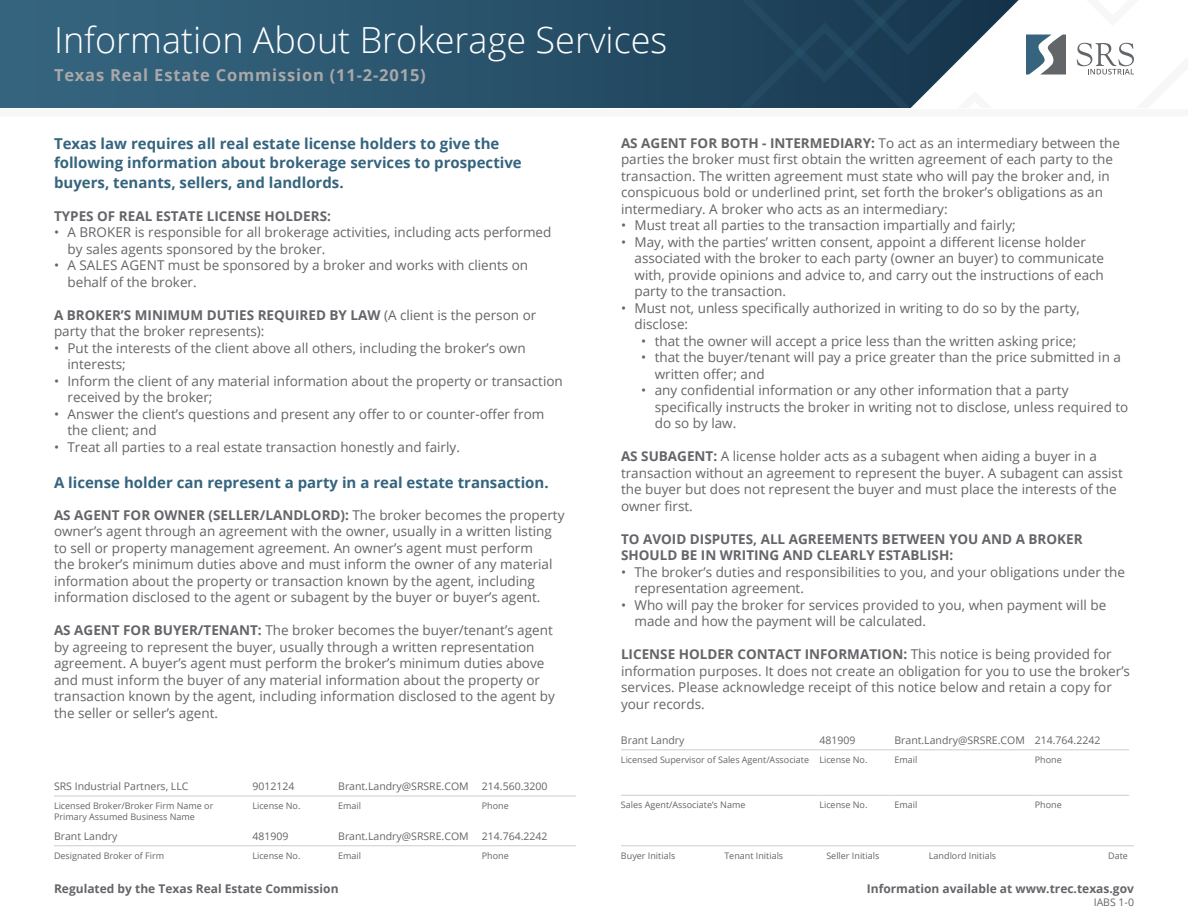
<style>
.page{position:relative;width:1188px;height:918px;background:#fff}
.page>*{position:absolute;margin:0;border:0;box-sizing:border-box;transform-origin:0 0}
.t1{font:300 36px "Open Sans";color:#fff}
.t2{font:700 16.5px "Open Sans";letter-spacing:.05em;color:#a9a8a9}
.t3{font:700 15px/19.5px "Open Sans";color:#35647e}
.t4{font:13.5px/16.5px "Open Sans";color:#646569}
.t5{font:700 13.5px/16.5px "Open Sans";color:#646569}
.t6{font:700 12px "Open Sans";color:#646569}
.t7{font:10.5px "Open Sans";color:#646569}
.t8{font:9px/10.8px "Open Sans";color:#646569}
.s1{font-weight:700}
</style>
<div class="page">
<svg style="left:0;top:0;width:681px;height:108px;background:#2c5771"></svg>
<div style="left:0;top:109px;width:1188px;height:7px;background:#f8f7f7"></div>
<svg style="left:714px;top:0;width:420px;height:108px"></svg>
<hr style="left:54px;top:795px;width:198px;height:2px;background:#d4d3d4">
<hr style="left:252px;top:795px;width:86px;height:2px;background:#d4d3d4">
<hr style="left:338px;top:795px;width:144px;height:2px;background:#d4d3d4">
<hr style="left:482px;top:795px;width:94px;height:2px;background:#d4d3d4">
<hr style="left:54px;top:845px;width:198px;height:1px;background:#d4d3d4">
<hr style="left:252px;top:845px;width:86px;height:1px;background:#d4d3d4">
<hr style="left:338px;top:845px;width:144px;height:1px;background:#d4d3d4">
<hr style="left:482px;top:845px;width:94px;height:1px;background:#d4d3d4">
<hr style="left:621px;top:749px;width:198px;height:1px;background:#d4d3d4">
<hr style="left:819px;top:749px;width:75px;height:1px;background:#d4d3d4">
<hr style="left:894px;top:749px;width:141px;height:1px;background:#d4d3d4">
<hr style="left:1035px;top:749px;width:94px;height:1px;background:#d4d3d4">
<hr style="left:621px;top:795px;width:198px;height:1px;background:#d4d3d4">
<hr style="left:819px;top:795px;width:75px;height:1px;background:#d4d3d4">
<hr style="left:894px;top:795px;width:141px;height:1px;background:#d4d3d4">
<hr style="left:1035px;top:795px;width:94px;height:1px;background:#d4d3d4">
<hr style="left:621px;top:845px;width:103px;height:1px;background:#d4d3d4">
<hr style="left:724px;top:845px;width:102px;height:1px;background:#d4d3d4">
<hr style="left:826px;top:845px;width:103px;height:1px;background:#d4d3d4">
<hr style="left:929px;top:845px;width:102px;height:1px;background:#d4d3d4">
<hr style="left:1031px;top:845px;width:103px;height:1px;background:#d4d3d4">
<h1 class="t1" style="left:54px;top:15px;width:615px">Information About Brokerage Services</h1>
<p class="t2" style="left:54px;top:63px;width:373px">Texas Real Estate Commission (11-2-2015)</p>
<p class="t3" style="left:54px;top:133px;width:469px">Texas law requires all real estate license holders to give the following information about brokerage services to prospective buyers, tenants, sellers, and landlords.</p>
<p class="t5" style="left:54px;top:207px;width:279px">TYPES OF REAL ESTATE LICENSE HOLDERS:</p>
<p class="t4" style="left:68px;top:224px;width:485px;text-indent:-14px">• A BROKER is responsible for all brokerage activities, including acts performed by sales agents sponsored by the broker.</p>
<p class="t4" style="left:68px;top:257px;width:462px;text-indent:-14px">• A SALES AGENT must be sponsored by a broker and works with clients on behalf of the broker.</p>
<p class="t4" style="left:54px;top:306px;width:484px"><span class="s1">A BROKER’S MINIMUM DUTIES REQUIRED BY LAW</span> (A client is the person or party that the broker represents):</p>
<p class="t4" style="left:68px;top:339px;width:460px;text-indent:-14px">• Put the interests of the client above all others, including the broker’s own interests;</p>
<p class="t4" style="left:68px;top:372px;width:497px;text-indent:-14px">• Inform the client of any material information about the property or transaction received by the broker;</p>
<p class="t4" style="left:68px;top:405px;width:478px;text-indent:-14px">• Answer the client’s questions and present any offer to or counter-offer from the client; and</p>
<p class="t4" style="left:54px;top:438px;width:407px">• Treat all parties to a real estate transaction honestly and fairly.</p>
<p class="t3" style="left:54px;top:472px;width:496px">A license holder can represent a party in a real estate transaction.</p>
<p class="t4" style="left:54px;top:506px;width:512px"><span class="s1">AS AGENT FOR OWNER (SELLER/LANDLORD):</span> The broker becomes the property owner’s agent through an agreement with the owner, usually in a written listing to sell or property management agreement. An owner’s agent must perform<br>the broker’s minimum duties above and must inform the owner of any material information about the property or transaction known by the agent, including information disclosed to the agent or subagent by the buyer or buyer’s agent.</p>
<p class="t4" style="left:54px;top:622px;width:502px"><span class="s1">AS AGENT FOR BUYER/TENANT:</span> The broker becomes the buyer/tenant’s agent by agreeing to represent the buyer, usually through a written representation agreement. A buyer’s agent must perform the broker’s minimum duties above and must inform the buyer of any material information about the property or transaction known by the agent, including information disclosed to the agent by the seller or seller’s agent.</p>
<p class="t7" style="left:54px;top:779px;width:136px">SRS Industrial Partners, LLC</p>
<p class="t7" style="left:252px;top:779px;width:44px">9012124</p>
<p class="t7" style="left:338px;top:779px;width:132px">Brant.Landry@SRSRE.COM</p>
<p class="t7" style="left:482px;top:779px;width:67px">214.560.3200</p>
<p class="t8" style="left:54px;top:800px;width:161px">Licensed Broker/Broker Firm Name or<br>Primary Assumed Business Name</p>
<p class="t8" style="left:252px;top:800px;width:50px">License No.</p>
<p class="t8" style="left:338px;top:800px;width:24px">Email</p>
<p class="t8" style="left:482px;top:800px;width:28px">Phone</p>
<p class="t7" style="left:54px;top:829px;width:65px">Brant Landry</p>
<p class="t7" style="left:252px;top:829px;width:38px">481909</p>
<p class="t7" style="left:338px;top:829px;width:132px">Brant.Landry@SRSRE.COM</p>
<p class="t7" style="left:482px;top:829px;width:67px">214.764.2242</p>
<p class="t8" style="left:54px;top:850px;width:112px">Designated Broker of Firm</p>
<p class="t8" style="left:252px;top:850px;width:50px">License No.</p>
<p class="t8" style="left:338px;top:850px;width:24px">Email</p>
<p class="t8" style="left:482px;top:850px;width:28px">Phone</p>
<p class="t4" style="left:621px;top:134px;width:501px"><span class="s1">AS AGENT FOR BOTH - INTERMEDIARY:</span> To act as an intermediary between the parties the broker must first obtain the written agreement of each party to the transaction. The written agreement must state who will pay the broker and, in conspicuous bold or underlined print, set forth the broker’s obligations as an intermediary. A broker who acts as an intermediary:</p>
<p class="t4" style="left:621px;top:217px;width:396px">• Must treat all parties to the transaction impartially and fairly;</p>
<p class="t4" style="left:634px;top:233px;width:471px;text-indent:-14px">• May, with the parties’ written consent, appoint a different license holder associated with the broker to each party (owner an buyer) to communicate with, provide opinions and advice to, and carry out the instructions of each party to the transaction.</p>
<p class="t4" style="left:634px;top:299px;width:447px;text-indent:-14px">• Must not, unless specifically authorized in writing to do so by the party, disclose:</p>
<p class="t4" style="left:641px;top:332px;width:437px">• that the owner will accept a price less than the written asking price;</p>
<p class="t4" style="left:655px;top:349px;width:468px;text-indent:-14px">• that the buyer/tenant will pay a price greater than the price submitted in a written offer; and</p>
<p class="t4" style="left:655px;top:382px;width:475px;text-indent:-14px">• any confidential information or any other information that a party specifically instructs the broker in writing not to disclose, unless required to do so by law.</p>
<p class="t4" style="left:621px;top:448px;width:503px"><span class="s1">AS SUBAGENT:</span> A license holder acts as a subagent when aiding a buyer in a transaction without an agreement to represent the buyer. A subagent can assist the buyer but does not represent the buyer and must place the interests of the owner first.</p>
<p class="t5" style="left:621px;top:530px;width:463px">TO AVOID DISPUTES, ALL AGREEMENTS BETWEEN YOU AND A BROKER<br>SHOULD BE IN WRITING AND CLEARLY ESTABLISH:</p>
<p class="t4" style="left:634px;top:563px;width:492px;text-indent:-14px">• The broker’s duties and responsibilities to you, and your obligations under the representation agreement.</p>
<p class="t4" style="left:634px;top:596px;width:473px;text-indent:-14px">• Who will pay the broker for services provided to you, when payment will be made and how the payment will be calculated.</p>
<p class="t4" style="left:621px;top:646px;width:511px"><span class="s1">LICENSE HOLDER CONTACT INFORMATION:</span> This notice is being provided for information purposes. It does not create an obligation for you to use the broker’s services. Please acknowledge receipt of this notice below and retain a copy for your records.</p>
<p class="t7" style="left:621px;top:733px;width:65px">Brant Landry</p>
<p class="t7" style="left:819px;top:733px;width:38px">481909</p>
<p class="t7" style="left:894px;top:733px;width:132px">Brant.Landry@SRSRE.COM</p>
<p class="t7" style="left:1035px;top:733px;width:67px">214.764.2242</p>
<p class="t8" style="left:621px;top:754px;width:190px">Licensed Supervisor of Sales Agent/Associate</p>
<p class="t8" style="left:819px;top:754px;width:50px">License No.</p>
<p class="t8" style="left:894px;top:754px;width:24px">Email</p>
<p class="t8" style="left:1035px;top:754px;width:28px">Phone</p>
<p class="t8" style="left:621px;top:799px;width:126px">Sales Agent/Associate’s Name</p>
<p class="t8" style="left:819px;top:799px;width:50px">License No.</p>
<p class="t8" style="left:894px;top:799px;width:24px">Email</p>
<p class="t8" style="left:1035px;top:799px;width:28px">Phone</p>
<p class="t8" style="left:621px;top:850px;width:56px">Buyer Initials</p>
<p class="t8" style="left:724px;top:850px;width:60px">Tenant Initials</p>
<p class="t8" style="left:826px;top:850px;width:54px">Seller Initials</p>
<p class="t8" style="left:929px;top:850px;width:69px">Landlord Initials</p>
<p class="t8" style="left:1108px;top:850px;width:21px">Date</p>
<p class="t6" style="left:54px;top:880px;width:286px">Regulated by the Texas Real Estate Commission</p>
<p class="t6" style="left:867px;top:880px;width:269px">Information available at www.trec.texas.gov</p>
<p class="t7" style="left:1094px;top:895px;width:42px">IABS 1-0</p>
</div>
